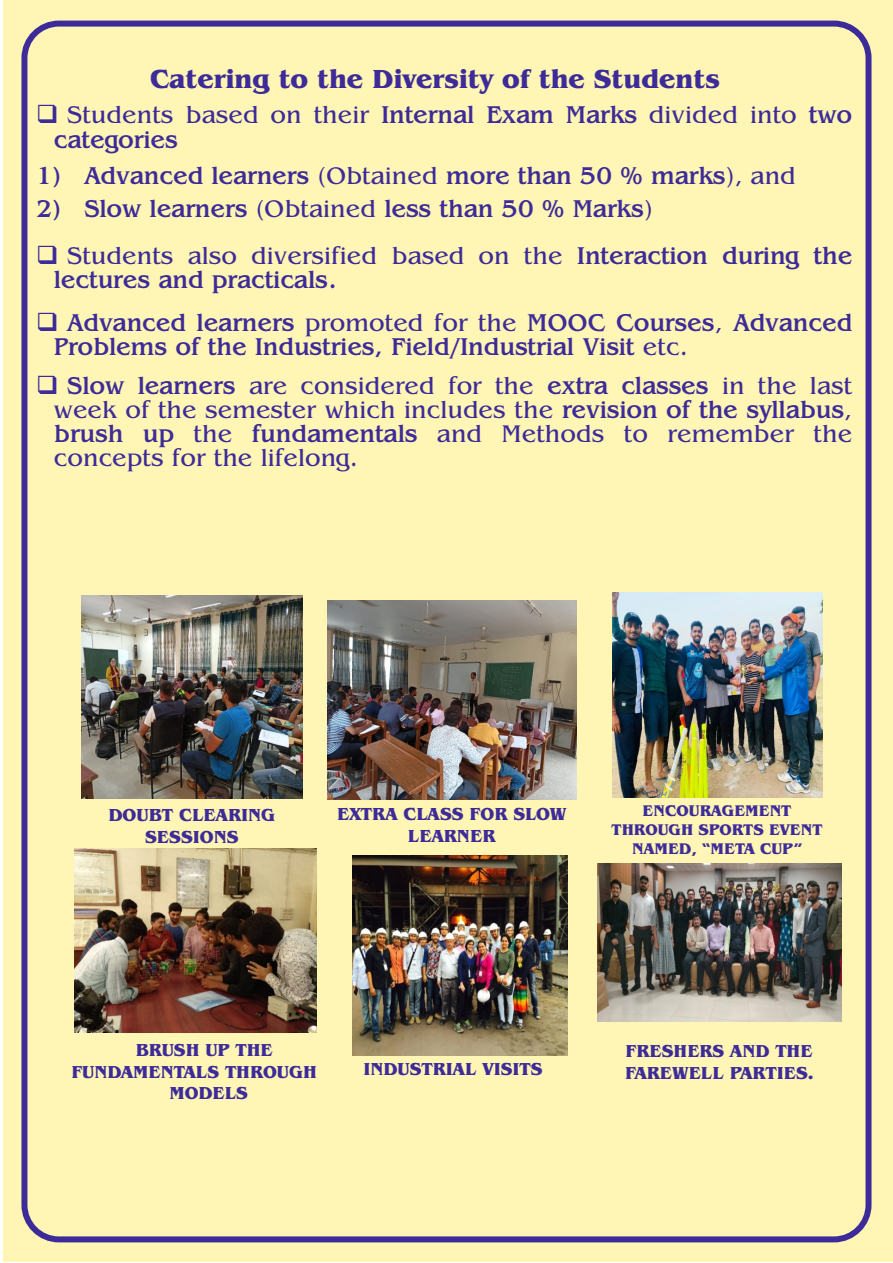
<style>
.page{position:relative;width:893px;height:1263px;background:#fff}
.page>*{position:absolute;margin:0;border:0;box-sizing:border-box;transform-origin:0 0}
.t1{font:700 27px "Benguiat IT Cby BT";color:#3c2b99}
.t2{font:700 25.2px/24.2px "Benguiat";color:#3c2b99}
.t3{font:italic 25.2px/24.2px "Benguiat";color:#3c2b99}
.t4{font:700 18px/21.8px "Benguiat IT Cby BT";color:#3c2b99;text-align:center}
.t5{font:700 17.85px/21.5px "Benguiat IT Cby BT";color:#3c2b99}
.t6{font:700 15.9px/19px "Benguiat IT Cby BT";color:#3c2b99;text-align:center}
.s1{font-weight:700;font-style:normal}
.s2{font-weight:400;font-style:italic}
</style>
<div class="page">
<div style="left:3px;top:0;width:890px;height:1262px;background:#fff5b4"></div>
<img style="left:81px;top:596px;width:221px;height:202px">
<img style="left:75px;top:848px;width:241px;height:185px">
<img style="left:328px;top:601px;width:248px;height:199px">
<img style="left:353px;top:856px;width:214px;height:199px">
<img style="left:612px;top:592px;width:210px;height:206px">
<img style="left:597px;top:864px;width:244px;height:158px">
<div style="left:21px;top:21px;width:850px;height:1221px;border:6px solid #3c2b99;border-radius:34px"></div>
<p class="t1" style="left:150px;top:68px;width:571px">Catering to the Diversity of the Students</p>
<p class="t3" style="left:54px;top:105px;width:800px;text-indent:-18px">❑ Students based on their <span class="s1">Internal Exam Marks</span> divided into <span class="s1">two categories</span></p>
<p class="t2" style="left:36px;top:165px;width:761px">1) Advanced learners <span class="s2">(Obtained</span> more than 50 % marks<span class="s2">), and</span></p>
<p class="t2" style="left:36px;top:199px;width:618px">2) Slow learners <span class="s2">(Obtained</span> less than 50 % Marks<span class="s2">)</span></p>
<p class="t2" style="left:54px;top:246px;width:800px;text-indent:-18px">❑ <span class="s2">Students also diversified based on the</span> Interaction during the lectures and practicals.</p>
<p class="t2" style="left:54px;top:313px;width:800px;text-indent:-18px">❑ Advanced learners <span class="s2">promoted for the</span> MOOC Courses<span class="s2">,</span> Advanced<br>Problems of the Industries, Field/Industrial Visit <span class="s2">etc.</span></p>
<p class="t3" style="left:54px;top:375px;width:800px;text-align:justify;text-indent:-18px">❑ <span class="s1">Slow learners</span> are considered for the <span class="s1">extra classes</span> in the last week of the semester which includes the <span class="s1">revision of the syllabus</span>, <span class="s1">brush up</span> the <span class="s1">fundamentals</span> and Methods to remember the concepts for the lifelong.</p>
<p class="t4" style="left:109px;top:805px;width:168px">DOUBT CLEARING<br>SESSIONS</p>
<p class="t4" style="left:337px;top:805px;width:231px">EXTRA CLASS FOR SLOW<br>LEARNER</p>
<p class="t6" style="left:612px;top:802px;width:212px">ENCOURAGEMENT<br>THROUGH SPORTS EVENT<br>NAMED, “META CUP”</p>
<p class="t5" style="left:136px;top:1041px;width:139px">BRUSH UP THE</p>
<p class="t5" style="left:71px;top:1062px;width:247px">FUNDAMENTALS THROUGH</p>
<p class="t5" style="left:169px;top:1084px;width:80px">MODELS</p>
<p class="t5" style="left:363px;top:1060px;width:181px">INDUSTRIAL VISITS</p>
<p class="t5" style="left:625px;top:1042px;width:190px">FRESHERS AND THE<br>FAREWELL PARTIES.</p>
</div>
